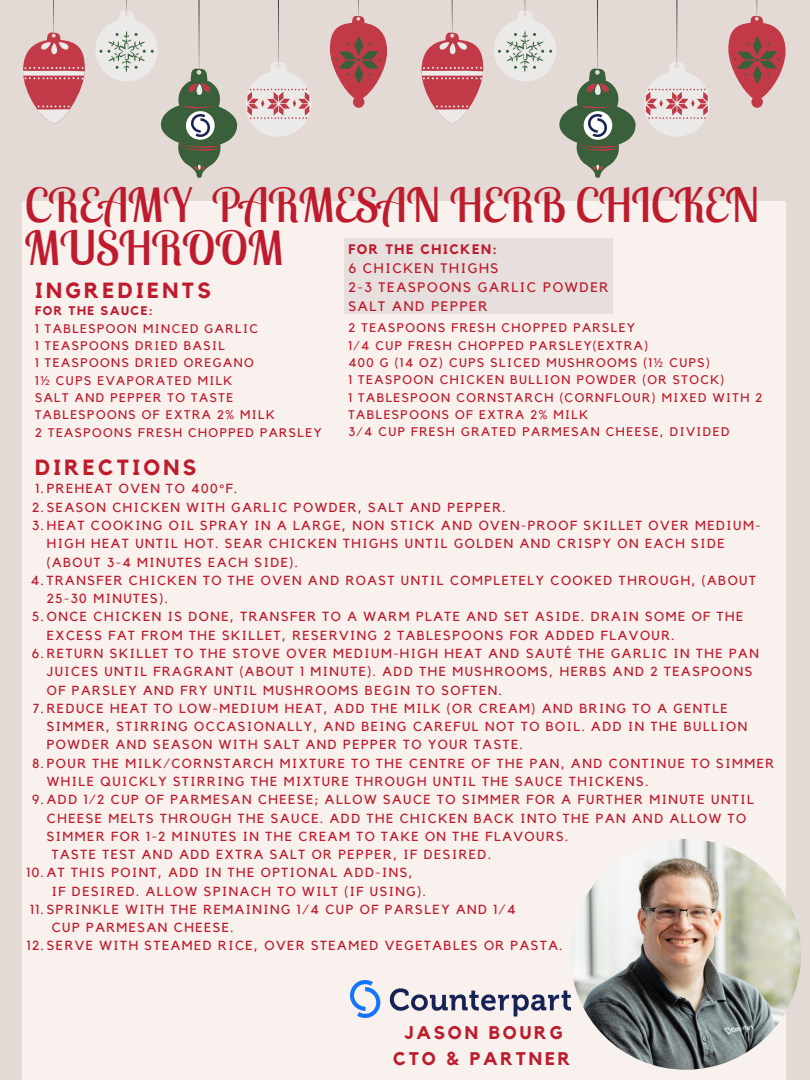
<style>
.page{position:relative;width:810px;height:1080px;background:#e4dad5}
.page>*{position:absolute;margin:0;border:0;box-sizing:border-box;transform-origin:0 0}
.t1{font:46.88px/43.6px "Lobster Two";color:#be1c2d}
.t2{font:700 21.88px "Kollektif";letter-spacing:.155em;color:#be1c2d}
.t3{font:700 18.25px "Kollektif";letter-spacing:.155em;color:#be1c2d}
.t4{font:13.75px "Kollektif";letter-spacing:.115em;color:#be1c2d}
.t5{font:700 13.75px "Kollektif";letter-spacing:.115em;color:#be1c2d}
.t6{font:13.12px/18.2px "Kollektif";letter-spacing:.115em;color:#be1c2d}
.t7{font:12.5px "Kollektif";letter-spacing:.115em;color:#be1c2d}
.t8{font:700 12.5px "Kollektif";letter-spacing:.115em;color:#be1c2d}
.s1{font-family:"Noto Sans"}
</style>
<div class="page">
<svg style="left:23px;top:0;width:62px;height:124px"></svg>
<svg style="left:330px;top:0;width:57px;height:108px"></svg>
<svg style="left:95px;top:0;width:142px;height:178px"></svg>
<svg style="left:246px;top:0;width:65px;height:137px"></svg>
<div style="left:23px;top:201px;width:763px;height:879px;background:#f8f1ee"></div>
<svg style="left:421px;top:0;width:62px;height:124px"></svg>
<svg style="left:728px;top:0;width:58px;height:108px"></svg>
<svg style="left:494px;top:0;width:142px;height:178px"></svg>
<svg style="left:644px;top:0;width:66px;height:137px"></svg>
<img style="left:570px;top:839px;width:231px;height:231px;border-radius:50%">
<img style="left:351px;top:980px;width:219px;height:38px">
<div style="left:344px;top:238px;width:268px;height:76px;background:#e6dfdd"></div>
<svg style="left:186px;top:111px;width:29px;height:29px"></svg>
<svg style="left:584px;top:111px;width:28px;height:29px"></svg>
<img style="left:589px;top:114px;width:18px;height:22px">
<img style="left:191px;top:114px;width:18px;height:22px">
<p class="t1" style="left:25px;top:182px;width:736px">CREAMY PARMESAN HERB CHICKEN<br>MUSHROOM</p>
<p class="t5" style="left:348px;top:243px;width:150px">FOR THE CHICKEN:</p>
<p class="t4" style="left:348px;top:262px;width:152px">6 CHICKEN THIGHS</p>
<p class="t4" style="left:348px;top:281px;width:262px">2-3 TEASPOONS GARLIC POWDER</p>
<p class="t4" style="left:348px;top:300px;width:141px">SALT AND PEPPER</p>
<p class="t7" style="left:348px;top:322px;width:288px">2 TEASPOONS FRESH CHOPPED PARSLEY</p>
<p class="t7" style="left:348px;top:340px;width:301px">1/4 CUP FRESH CHOPPED PARSLEY(EXTRA)</p>
<p class="t7" style="left:348px;top:357px;width:363px">400 G (14 OZ) CUPS SLICED MUSHROOMS (1<span class="s1">½</span> CUPS)</p>
<p class="t7" style="left:348px;top:374px;width:378px">1 TEASPOON CHICKEN BULLION POWDER (OR STOCK)</p>
<p class="t7" style="left:348px;top:392px;width:416px">1 TABLESPOON CORNSTARCH (CORNFLOUR) MIXED WITH 2</p>
<p class="t7" style="left:348px;top:409px;width:241px">TABLESPOONS OF EXTRA 2% MILK</p>
<p class="t7" style="left:348px;top:426px;width:383px">3/4 CUP FRESH GRATED PARMESAN CHEESE, DIVIDED</p>
<p class="t2" style="left:35px;top:280px;width:177px">INGREDIENTS</p>
<p class="t8" style="left:35px;top:305px;width:119px">FOR THE SAUCE:</p>
<p class="t7" style="left:35px;top:322px;width:224px">1 TABLESPOON MINCED GARLIC</p>
<p class="t7" style="left:35px;top:340px;width:191px">1 TEASPOONS DRIED BASIL</p>
<p class="t7" style="left:35px;top:357px;width:220px">1 TEASPOONS DRIED OREGANO</p>
<p class="t7" style="left:35px;top:374px;width:199px">1<span class="s1">½</span> CUPS EVAPORATED MILK</p>
<p class="t7" style="left:35px;top:392px;width:200px">SALT AND PEPPER TO TASTE</p>
<p class="t7" style="left:35px;top:409px;width:241px">TABLESPOONS OF EXTRA 2% MILK</p>
<p class="t7" style="left:35px;top:426px;width:288px">2 TEASPOONS FRESH CHOPPED PARSLEY</p>
<p class="t2" style="left:35px;top:457px;width:163px">DIRECTIONS</p>
<p class="t6" style="left:35px;top:480px;width:203px">1.PREHEAT OVEN TO 400°F.</p>
<p class="t6" style="left:32px;top:499px;width:475px">2.SEASON CHICKEN WITH GARLIC POWDER, SALT AND PEPPER.</p>
<p class="t6" style="left:47px;top:517px;width:715px;text-indent:-15px">3.HEAT COOKING OIL SPRAY IN A LARGE, NON STICK AND OVEN-PROOF SKILLET OVER MEDIUM-<br>HIGH HEAT UNTIL HOT. SEAR CHICKEN THIGHS UNTIL GOLDEN AND CRISPY ON EACH SIDE (ABOUT 3-4 MINUTES EACH SIDE).</p>
<p class="t6" style="left:47px;top:572px;width:711px;text-indent:-16px">4.TRANSFER CHICKEN TO THE OVEN AND ROAST UNTIL COMPLETELY COOKED THROUGH, (ABOUT<br>25-30 MINUTES).</p>
<p class="t6" style="left:47px;top:608px;width:698px;text-indent:-15px">5.ONCE CHICKEN IS DONE, TRANSFER TO A WARM PLATE AND SET ASIDE. DRAIN SOME OF THE<br>EXCESS FAT FROM THE SKILLET, RESERVING 2 TABLESPOONS FOR ADDED FLAVOUR.</p>
<p class="t6" style="left:47px;top:645px;width:714px;text-indent:-15px">6.RETURN SKILLET TO THE STOVE OVER MEDIUM-HIGH HEAT AND SAUTÉ THE GARLIC IN THE PAN<br>JUICES UNTIL FRAGRANT (ABOUT 1 MINUTE). ADD THE MUSHROOMS, HERBS AND 2 TEASPOONS<br>OF PARSLEY AND FRY UNTIL MUSHROOMS BEGIN TO SOFTEN.</p>
<p class="t6" style="left:47px;top:700px;width:702px;text-indent:-14px">7.REDUCE HEAT TO LOW-MEDIUM HEAT, ADD THE MILK (OR CREAM) AND BRING TO A GENTLE<br>SIMMER, STIRRING OCCASIONALLY, AND BEING CAREFUL NOT TO BOIL. ADD IN THE BULLION<br>POWDER AND SEASON WITH SALT AND PEPPER TO YOUR TASTE.</p>
<p class="t6" style="left:47px;top:754px;width:729px;text-indent:-14px">8.POUR THE MILK/CORNSTARCH MIXTURE TO THE CENTRE OF THE PAN, AND CONTINUE TO SIMMER<br>WHILE QUICKLY STIRRING THE MIXTURE THROUGH UNTIL THE SAUCE THICKENS.</p>
<p class="t6" style="left:32px;top:791px;width:723px">9.ADD 1/2 CUP OF PARMESAN CHEESE; ALLOW SAUCE TO SIMMER FOR A FURTHER MINUTE UNTIL</p>
<p class="t6" style="left:47px;top:809px;width:701px">CHEESE MELTS THROUGH THE SAUCE. ADD THE CHICKEN BACK INTO THE PAN AND ALLOW TO</p>
<p class="t6" style="left:47px;top:828px;width:523px">SIMMER FOR 1-2 MINUTES IN THE CREAM TO TAKE ON THE FLAVOURS.</p>
<p class="t6" style="left:52px;top:846px;width:441px">TASTE TEST AND ADD EXTRA SALT OR PEPPER, IF DESIRED.</p>
<p class="t6" style="left:52px;top:864px;width:376px;text-indent:-25px">10.AT THIS POINT, ADD IN THE OPTIONAL ADD-INS,<br>IF DESIRED. ALLOW SPINACH TO WILT (IF USING).</p>
<p class="t6" style="left:52px;top:901px;width:465px;text-indent:-22px">11.SPRINKLE WITH THE REMAINING 1/4 CUP OF PARSLEY AND 1/4<br>CUP PARMESAN CHEESE.</p>
<p class="t6" style="left:27px;top:937px;width:537px">12.SERVE WITH STEAMED RICE, OVER STEAMED VEGETABLES OR PASTA.</p>
<p class="t3" style="left:404px;top:1025px;width:159px">JASON BOURG</p>
<p class="t3" style="left:393px;top:1050px;width:179px">CTO &amp; PARTNER</p>
</div>
